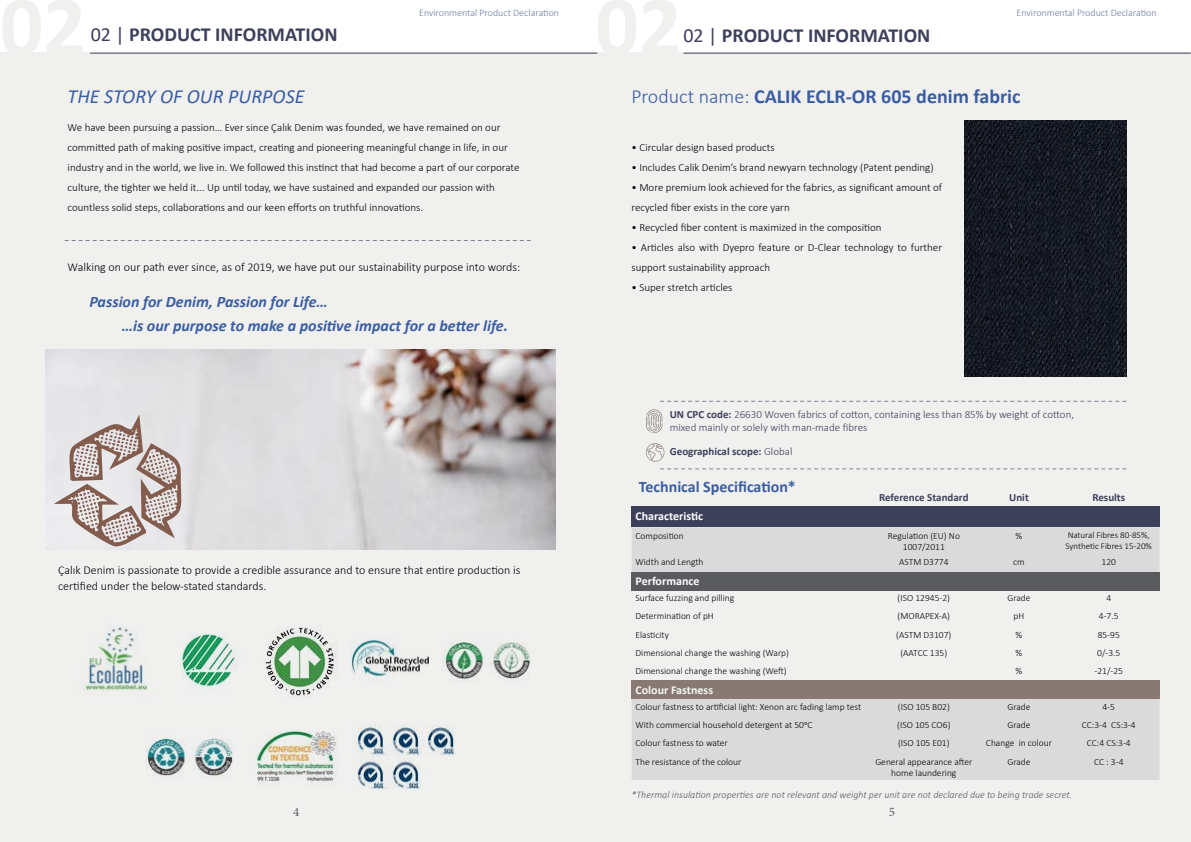
<style>
.page{position:relative;width:1191px;height:842px;background:#fff}
.page>*{position:absolute;margin:0;border:0;box-sizing:border-box;transform-origin:0 0}
.t1{font:700 20px "Calibri";color:#3d405b}
.t2{font:700 20px "Calibri";color:#3a5da1}
.t3{font:italic 20px "Calibri";color:#3a5da1}
.t4{font:italic 700 16px/24px "Calibri";color:#3a5da1}
.t5{font:700 16px "Calibri";color:#3a5da1}
.t6{font:13px "Minion Pro";color:#5a5b5f}
.t7{font:300 12px/16px "Calibri";color:#000}
.t8{font:700 12px "Calibri";color:#fff}
.t9{font:700 12px "Calibri";color:#f6f6f6}
.t10{font:300 11px/20px "Calibri";color:#000}
.t11{font:300 11px/13.2px "Calibri";color:#3d405b}
.t12{font:700 11px "Calibri";color:#3d405b}
.t13{font:italic 300 10px "Calibri";color:#5a5b5f}
.t14{font:300 10px "Calibri";color:#6f7c9e}
.t15{font:300 9.5px/11.4px "Calibri";color:#000;text-align:center}
.t16{font:300 9px/10.8px "Calibri";color:#000}
.s1{font-weight:400}
.s2{font-weight:300}
.s3{font-weight:700}
</style>
<div class="page">
<div style="left:595px;top:53px;width:596px;height:789px;background:#f0f0ef"></div>
<div style="left:0;top:53px;width:595px;height:789px;background:#f0f0ef"></div>
<hr style="left:684px;top:53px;width:506px;height:1px;background:#3d405b">
<svg style="left:660px;top:401px;width:466px;height:1px"></svg>
<svg style="left:660px;top:468px;width:466px;height:1px"></svg>
<div style="left:631px;top:507px;width:528px;height:20px;background:#3d405b"></div>
<svg style="left:631px;top:527px;width:528px;height:253px;fill:#dadada"></svg>
<div style="left:631px;top:572px;width:528px;height:18px;background:#5a5b5f"></div>
<div style="left:631px;top:681px;width:528px;height:18px;background:#887a72"></div>
<svg style="left:646px;top:409px;width:16px;height:24px"></svg>
<svg style="left:646px;top:443px;width:18px;height:19px"></svg>
<hr style="left:90px;top:53px;width:507px;height:1px;background:#3d405b">
<svg style="left:65px;top:240px;width:466px;height:1px"></svg>
<img style="left:83px;top:626px;width:65px;height:65px">
<img style="left:181px;top:633px;width:57px;height:57px">
<img style="left:265px;top:626px;width:73px;height:72px">
<img style="left:351px;top:637px;width:78px;height:43px">
<img style="left:442px;top:642px;width:88px;height:40px">
<img style="left:146px;top:738px;width:87px;height:41px">
<img style="left:252px;top:730px;width:86px;height:57px">
<img style="left:351px;top:724px;width:104px;height:65px">
<img style="left:45px;top:350px;width:511px;height:200px">
<svg style="left:54px;top:414px;width:127px;height:132px"></svg>
<img style="left:964px;top:121px;width:162px;height:255px">
<h1 class="t1" style="left:91px;top:21px;width:248px"><span class="s1">02 |</span> PRODUCT INFORMATION</h1>
<p class="t14" style="left:419px;top:7px;width:141px">Environmental Product Declaration</p>
<p class="t14" style="left:1016px;top:7px;width:141px">Environmental Product Declaration</p>
<h1 class="t1" style="left:683px;top:21px;width:248px"><span class="s1">02 |</span> PRODUCT INFORMATION</h1>
<h1 class="t3" style="left:68px;top:82px;width:238px">THE STORY OF OUR PURPOSE</h1>
<p class="t10" style="left:68px;top:117px;width:453px">We have been pursuing a passion… Ever since Çalık Denim was founded, we have remained on our committed path of making positive impact, creating and pioneering meaningful change in life, in our industry and in the world, we live in. We followed this instinct that had become a part of our corporate culture, the tighter we held it... Up until today, we have sustained and expanded our passion with countless solid steps, collaborations and our keen efforts on truthful innovations.</p>
<p class="t7" style="left:68px;top:259px;width:454px">Walking on our path ever since, as of 2019, we have put our sustainability purpose into words:</p>
<h2 class="t4" style="left:122px;top:289px;width:388px;text-indent:-32px">Passion for Denim, Passion for Life…<br>…is our purpose to make a positive impact for a better life.</h2>
<p class="t7" style="left:58px;top:562px;width:464px">Çalık Denim is passionate to provide a credible assurance and to ensure that entire production is certified under the below-stated standards.</p>
<h1 class="t2" style="left:631px;top:82px;width:390px"><span class="s2">Product name:</span> CALIK ECLR-OR 605 denim fabric</h1>
<p class="t10" style="left:631px;top:137px;width:145px">• Circular design based products</p>
<p class="t10" style="left:631px;top:157px;width:304px">• Includes Calik Denim’s brand newyarn technology (Patent pending)</p>
<p class="t10" style="left:631px;top:177px;width:312px">• More premium look achieved for the fabrics, as significant amount of recycled fiber exists in the core yarn</p>
<p class="t10" style="left:631px;top:217px;width:252px">• Recycled fiber content is maximized in the composition</p>
<p class="t10" style="left:631px;top:237px;width:312px">• Articles also with Dyepro feature or D-Clear technology to further support sustainability approach</p>
<p class="t10" style="left:631px;top:277px;width:102px">• Super stretch articles</p>
<p class="t11" style="left:670px;top:407px;width:406px"><span class="s3">UN CPC code:</span> 26630 Woven fabrics of cotton, containing less than 85% by weight of cotton, mixed mainly or solely with man-made fibres</p>
<p class="t12" style="left:670px;top:444px;width:124px">Geographical scope: <span class="s2">Global</span></p>
<h2 class="t5" style="left:639px;top:476px;width:159px">Technical Specification*</h2>
<p class="t12" style="left:879px;top:489px;width:91px">Reference Standard</p>
<p class="t12" style="left:1009px;top:489px;width:21px">Unit</p>
<p class="t12" style="left:1092px;top:489px;width:34px">Results</p>
<p class="t8" style="left:635px;top:507px;width:69px">Characteristic</p>
<p class="t15" style="left:635px;top:529px;width:50px">Composition</p>
<p class="t15" style="left:887px;top:529px;width:74px">Regulation (EU) No<br>1007/2011</p>
<p class="t15" style="left:1015px;top:529px;width:8px">%</p>
<p class="t16" style="left:1065px;top:530px;width:88px">Natural Fibres 80-85%,<br>Synthetic Fibres 15-20%</p>
<p class="t15" style="left:635px;top:556px;width:70px">Width and Length</p>
<p class="t15" style="left:899px;top:556px;width:51px">ASTM D3774</p>
<p class="t15" style="left:1013px;top:556px;width:13px">cm</p>
<p class="t15" style="left:1101px;top:556px;width:16px">120</p>
<p class="t8" style="left:635px;top:573px;width:66px">Performance</p>
<p class="t15" style="left:635px;top:592px;width:100px">Surface fuzzing and pilling</p>
<p class="t15" style="left:897px;top:592px;width:54px">(ISO 12945-2)</p>
<p class="t15" style="left:1007px;top:592px;width:25px">Grade</p>
<p class="t15" style="left:1106px;top:592px;width:6px">4</p>
<p class="t15" style="left:635px;top:610px;width:80px">Determination of pH</p>
<p class="t15" style="left:897px;top:610px;width:54px">(MORAPEX-A)</p>
<p class="t15" style="left:1013px;top:610px;width:12px">pH</p>
<p class="t15" style="left:1099px;top:610px;width:21px">4-7.5</p>
<p class="t15" style="left:635px;top:629px;width:35px">Elasticity</p>
<p class="t15" style="left:896px;top:629px;width:57px">(ASTM D3107)</p>
<p class="t15" style="left:1015px;top:629px;width:8px">%</p>
<p class="t15" style="left:1097px;top:629px;width:24px">85-95</p>
<p class="t15" style="left:635px;top:647px;width:155px">Dimensional change the washing (Warp)</p>
<p class="t15" style="left:900px;top:647px;width:48px">(AATCC 135)</p>
<p class="t15" style="left:1015px;top:647px;width:8px">%</p>
<p class="t15" style="left:1097px;top:647px;width:25px">0/-3.5</p>
<p class="t15" style="left:635px;top:665px;width:153px">Dimensional change the washing (Weft)</p>
<p class="t15" style="left:1015px;top:665px;width:8px">%</p>
<p class="t15" style="left:1094px;top:665px;width:30px">-21/-25</p>
<p class="t9" style="left:635px;top:681px;width:79px">Colour Fastness</p>
<p class="t15" style="left:635px;top:701px;width:227px">Colour fastness to artificial light: Xenon arc fading lamp test</p>
<p class="t15" style="left:898px;top:701px;width:53px">(ISO 105 B02)</p>
<p class="t15" style="left:1007px;top:701px;width:25px">Grade</p>
<p class="t15" style="left:1102px;top:701px;width:14px">4-5</p>
<p class="t15" style="left:635px;top:719px;width:178px">With commercial household detergent at 50oC</p>
<p class="t15" style="left:897px;top:719px;width:55px">(ISO 105 CO6)</p>
<p class="t15" style="left:1007px;top:719px;width:25px">Grade</p>
<p class="t15" style="left:1081px;top:719px;width:55px">CC:3-4 CS:3-4</p>
<p class="t15" style="left:635px;top:737px;width:94px">Colour fastness to water</p>
<p class="t15" style="left:898px;top:737px;width:53px">(ISO 105 E01)</p>
<p class="t15" style="left:986px;top:737px;width:68px">Change in colour</p>
<p class="t15" style="left:1086px;top:737px;width:46px">CC:4 CS:3-4</p>
<p class="t15" style="left:635px;top:755px;width:107px">The resistance of the colour</p>
<p class="t15" style="left:875px;top:755px;width:99px">General appearance after home laundering</p>
<p class="t15" style="left:1007px;top:755px;width:25px">Grade</p>
<p class="t15" style="left:1094px;top:755px;width:31px">CC : 3-4</p>
<p class="t13" style="left:631px;top:788px;width:442px">*Thermal insulation properties are not relevant and weight per unit are not declared due to being trade secret.</p>
<p class="t6" style="left:293px;top:803px;width:8px">4</p>
<p class="t6" style="left:888px;top:803px;width:8px">5</p>
</div>
